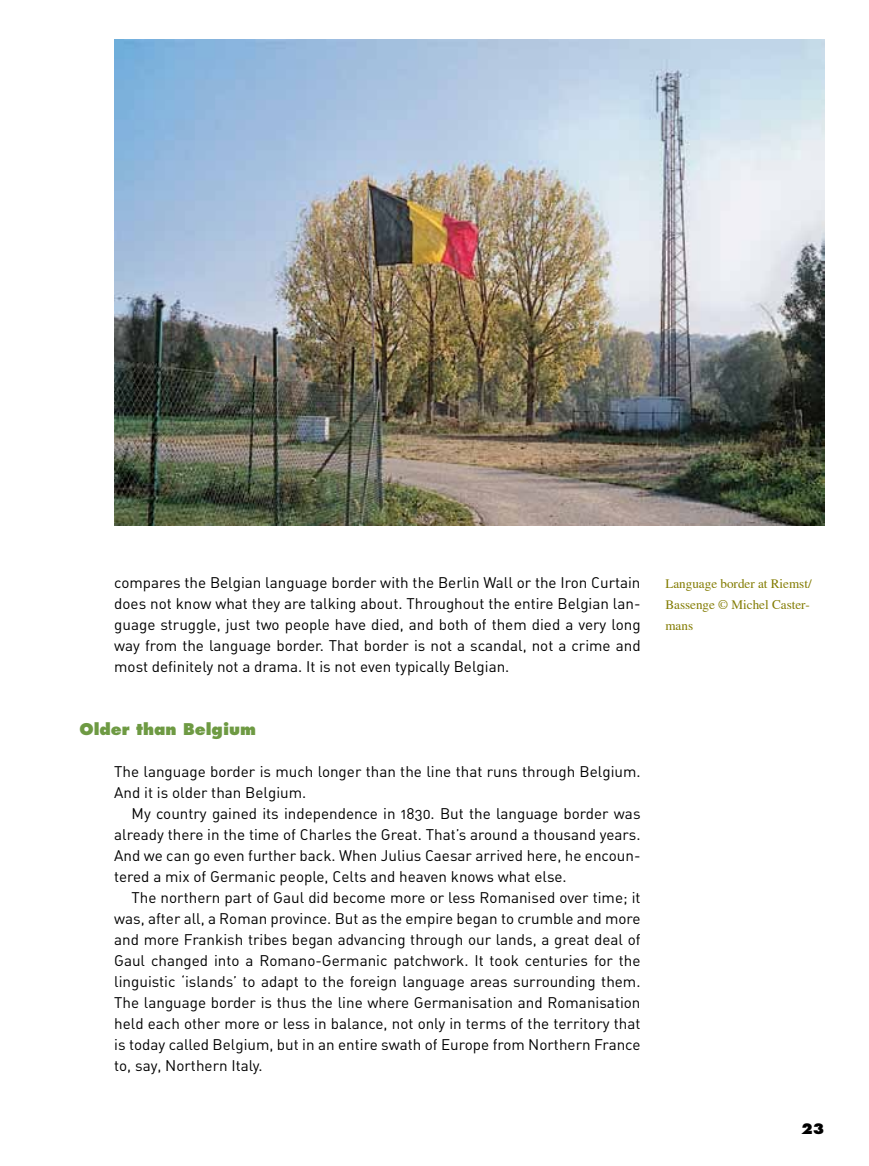
<style>
.page{position:relative;width:869px;height:1166px;background:#fff}
.page>*{position:absolute;margin:0;border:0;box-sizing:border-box;transform-origin:0 0}
.t1{font:800 15.75px "Futura";color:#6e9a43}
.t2{font:15.22px/21px "DIN Regular Alternate";color:#000;text-align:justify}
.t3{font:800 14px "Futura";color:#000}
.t4{font:13.12px/21px "Times";color:#827b00}
</style>
<div class="page">
<img style="left:114px;top:40px;width:709px;height:485px">
<p class="t2" style="left:114px;top:573px;width:527px">compares the Belgian language border with the Berlin Wall or the Iron Curtain does not know what they are talking about. Throughout the entire Belgian lan&shy;guage struggle, just two people have died, and both of them died a very long way from the language border. That border is not a scandal, not a crime and most definitely not a drama. It is not even typically Belgian.</p>
<p class="t1" style="left:79px;top:722px;width:178px">Older than Belgium</p>
<p class="t2" style="left:114px;top:762px;width:527px">The language border is much longer than the line that runs through Belgium.<br>And it is older than Belgium.</p>
<p class="t2" style="left:114px;top:804px;width:527px;text-indent:17px">My country gained its independence in 1830. But the language border was already there in the time of Charles the Great. That’s around a thousand years.<br>And we can go even further back. When Julius Caesar arrived here, he encoun&shy;tered a mix of Germanic people, Celts and heaven knows what else.</p>
<p class="t2" style="left:114px;top:888px;width:527px;text-indent:17px">The northern part of Gaul did become more or less Romanised over time; it was, after all, a Roman province. But as the empire began to crumble and more and more Frankish tribes began advancing through our lands, a great deal of Gaul changed into a Romano-Germanic patchwork. It took centuries for the linguistic ‘islands’ to adapt to the foreign language areas surrounding them.<br>The language border is thus the line where Germanisation and Romanisation held each other more or less in balance, not only in terms of the territory that is today called Belgium, but in an entire swath of Europe from Northern France to, say, Northern Italy.</p>
<p class="t4" style="left:665px;top:574px;width:148px">Language border at Riemst/<br>Bassenge © Michel Caster&shy;mans</p>
<p class="t3" style="left:800px;top:1123px;width:25px">23</p>
</div>
